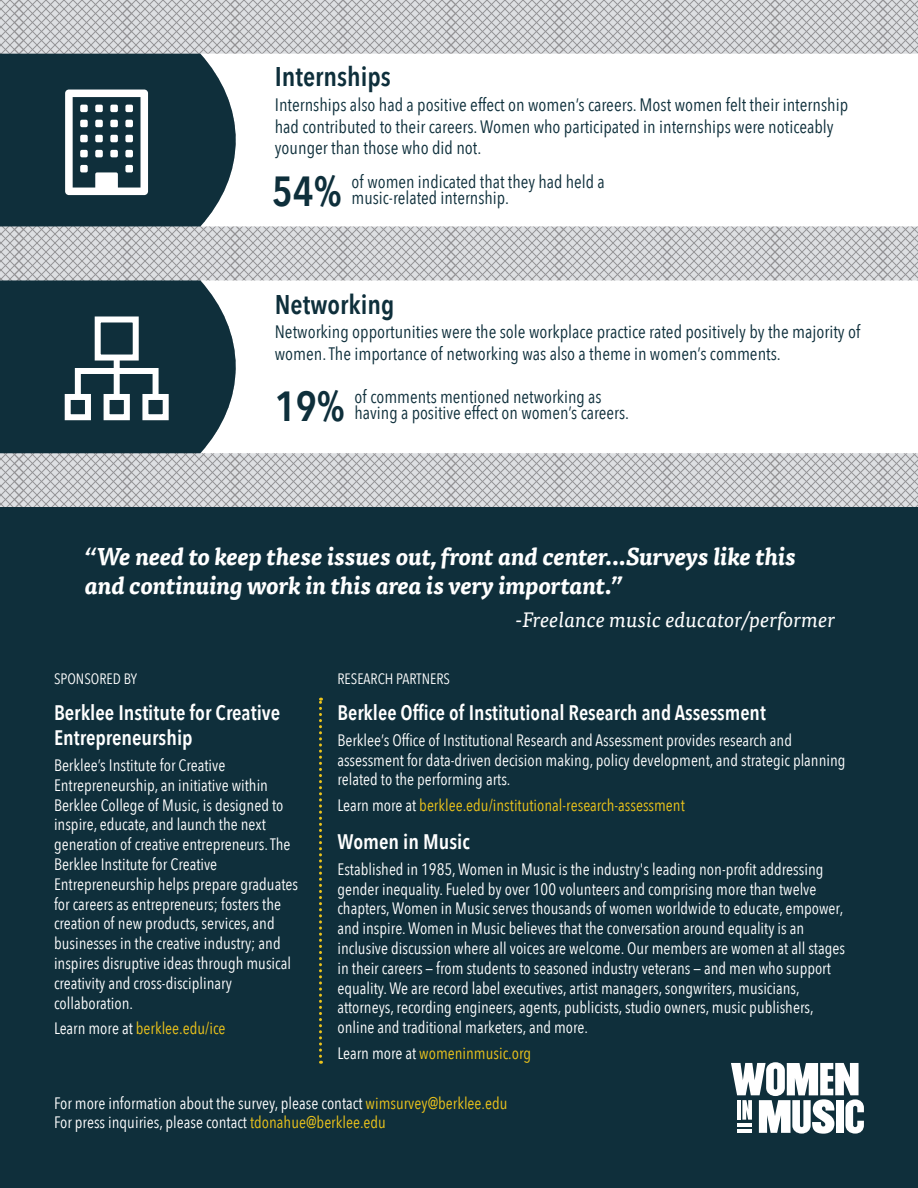
<style>
.page{position:relative;width:918px;height:1188px;background:#fff}
.page>*{position:absolute;margin:0;border:0;box-sizing:border-box;transform-origin:0 0}
.t1{font:600 42px "Avenir Next Condensed";color:#0e2f3b}
.t2{font:600 27px "Avenir Next Condensed";color:#0e2f3b}
.t3{font:italic 700 24px/28.8px "Tisa Pro";color:#fff}
.t4{font:600 21px/25.2px "Avenir Next Condensed";color:#fff}
.t5{font:italic 21px "Tisa Pro";color:#fff}
.t6{font:18px/21.6px "Avenir Next Condensed";color:#0e2f3b}
.t7{font:16.5px/19.8px "Avenir Next Condensed";color:#fff}
.t8{font:16.5px "Avenir Next Condensed";color:#edc41b}
.t9{font:15px "Avenir Next Condensed";color:#fff}
.s1{color:#fff}
.s2{color:#edc41b}
</style>
<div class="page">
<svg style="left:0;top:0;width:918px;height:507px"></svg>
<div style="left:0;top:507px;width:918px;height:681px;background:#0f2f3b"></div>
<svg style="left:236px;top:54px;width:682px;height:172px"></svg>
<svg style="left:0;top:54px;width:236px;height:172px"></svg>
<svg style="left:236px;top:280px;width:682px;height:173px"></svg>
<div style="left:0;top:280px;width:236px;height:173px;background:#0f2f3b"></div>
<div style="left:95px;top:316px;width:44px;height:45px;border:6px solid #fff"></div>
<div style="left:104px;top:394px;width:26px;height:26px;border:6px solid #fff"></div>
<div style="left:65px;top:394px;width:26px;height:26px;border:6px solid #fff"></div>
<div style="left:142px;top:394px;width:27px;height:26px;border:6px solid #fff"></div>
<div style="left:114px;top:358px;width:6px;height:39px;background:#fff"></div>
<div style="left:75px;top:368px;width:84px;height:32px;border:6px solid #fff"></div>
<svg style="left:319px;top:698px;width:3px;height:366px"></svg>
<svg style="left:731px;top:1062px;width:133px;height:72px"></svg>
<h2 class="t2" style="left:275px;top:54px;width:118px">Internships</h2>
<p class="t6" style="left:275px;top:93px;width:575px">Internships also had a positive effect on women’s careers. Most women felt their internship had contributed to their careers. Women who participated in internships were noticeably younger than those who did not.</p>
<h1 class="t1" style="left:272px;top:155px;width:71px">54%</h1>
<p class="t6" style="left:352px;top:172px;width:255px;line-height:16.5px">of women indicated that they had held a music-related internship.</p>
<h2 class="t2" style="left:275px;top:281px;width:121px">Networking</h2>
<p class="t6" style="left:275px;top:320px;width:587px">Networking opportunities were the sole workplace practice rated positively by the majority of women. The importance of networking was also a theme in women’s comments.</p>
<h1 class="t1" style="left:275px;top:370px;width:71px">19%</h1>
<p class="t6" style="left:355px;top:387px;width:276px;line-height:16.5px">of comments mentioned networking as having a positive effect on women’s careers.</p>
<h3 class="t3" style="left:85px;top:540px;width:712px">“We need to keep these issues out, front and center...Surveys like this and continuing work in this area is very important.”</h3>
<p class="t9" style="left:54px;top:666px;width:85px">SPONSORED BY</p>
<p class="t4" style="left:54px;top:699px;width:228px">Berklee Institute for Creative<br>Entrepreneurship</p>
<p class="t7" style="left:54px;top:755px;width:246px">Berklee’s Institute for Creative Entrepreneurship, an initiative within Berklee College of Music, is designed to inspire, educate, and launch the next generation of creative entrepreneurs. The Berklee Institute for Creative Entrepreneurship helps prepare graduates for careers as entrepreneurs; fosters the creation of new products, services, and businesses in the creative industry; and inspires disruptive ideas through musical creativity and cross-disciplinary collaboration.</p>
<p class="t8" style="left:54px;top:1015px;width:173px"><span class="s1">Learn more at</span> berklee.edu/ice</p>
<p class="t9" style="left:337px;top:666px;width:114px">RESEARCH PARTNERS</p>
<p class="t5" style="left:516px;top:604px;width:321px">-Freelance music educator/performer</p>
<p class="t4" style="left:337px;top:699px;width:430px">Berklee Office of Institutional Research and Assessment</p>
<p class="t7" style="left:337px;top:729px;width:510px">Berklee’s Office of Institutional Research and Assessment provides research and assessment for data-driven decision making, policy development, and strategic planning related to the performing arts.</p>
<p class="t8" style="left:337px;top:791px;width:349px"><span class="s1">Learn more at</span> berklee.edu/institutional-research-assessment</p>
<p class="t4" style="left:337px;top:828px;width:134px">Women in Music</p>
<p class="t7" style="left:337px;top:858px;width:509px">Established in 1985, Women in Music is the industry's leading non-profit addressing gender inequality. Fueled by over 100 volunteers and comprising more than twelve chapters, Women in Music serves thousands of women worldwide to educate, empower, and inspire. Women in Music believes that the conversation around equality is an inclusive discussion where all voices are welcome. Our members are women at all stages in their careers — from students to seasoned industry veterans — and men who support equality. We are record label executives, artist managers, songwriters, musicians, attorneys, recording engineers, agents, publicists, studio owners, music publishers, online and traditional marketers, and more.</p>
<p class="t8" style="left:337px;top:1039px;width:195px"><span class="s1">Learn more at</span> womeninmusic.org</p>
<p class="t7" style="left:54px;top:1092px;width:455px">For more information about the survey, please contact <span class="s2">wimsurvey@berklee.edu<br></span>For press inquiries, please contact <span class="s2">tdonahue@berklee.edu</span></p>
</div>
